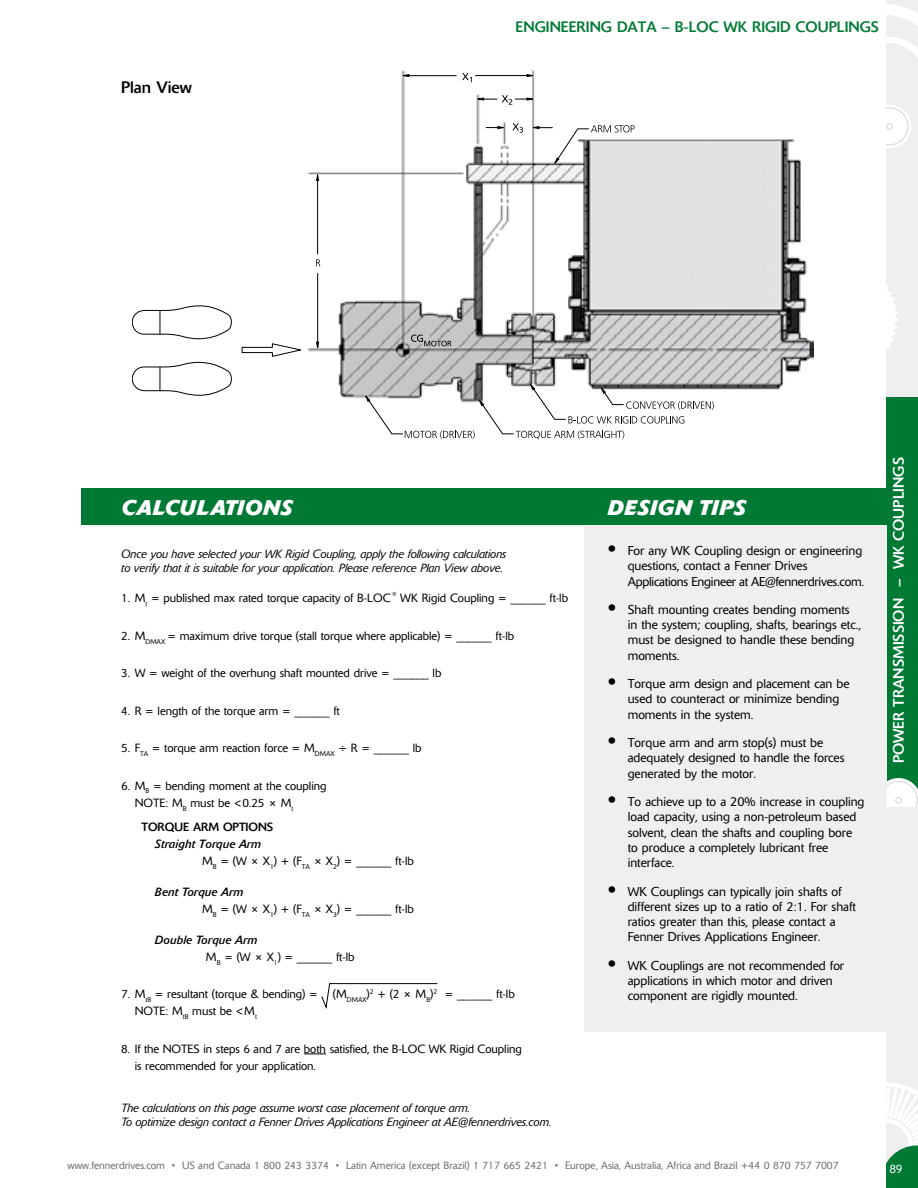
<style>
.page{position:relative;width:918px;height:1188px;background:#fff}
.page>*{position:absolute;margin:0;border:0;box-sizing:border-box;transform-origin:0 0}
.t1{font:italic 700 21px "Delta BQ";letter-spacing:.025em;color:#fff}
.t2{font:italic 700 21px "Delta BQ";letter-spacing:.045em;color:#fff}
.t3{font:16.5px "Delta BQ";color:#000}
.t4{font:15px "Delta BQ";color:#007934}
.t5{font:15px "Delta BQ";color:#fff}
.t6{font:300 12.75px/15.3px "Delta BQ";color:#000}
.t7{font:300 12px "Delta BQ";color:#fff}
.t8{font:300 11.85px/17.1px "Delta BQ";color:#000}
.t9{font:italic 300 11.85px/14.2px "Delta BQ";color:#000}
.t10{font:11.85px "Delta BQ";color:#000}
.t11{font:300 10.5px "Delta BQ";color:#6d6e71}
.t12{font:300 5.85px "Delta BQ";color:#000}
.s1{font-weight:400;font-style:italic}
</style>
<div class="page">
<div style="left:886px;top:0;width:32px;height:1188px;background:#efeff0"></div>
<svg style="left:887px;top:1083px;width:31px;height:105px"></svg>
<div style="left:886px;top:397px;width:32px;height:411px;background:#007934"></div>
<svg style="left:887px;top:286px;width:11px;height:62px"></svg>
<svg style="left:887px;top:4px;width:31px;height:54px"></svg>
<svg style="left:887px;top:105px;width:24px;height:43px"></svg>
<svg style="left:887px;top:778px;width:31px;height:30px"></svg>
<hr style="left:886px;top:0;width:1px;height:1188px;background:#fff">
<div style="left:584px;top:518px;width:302px;height:514px;background:#efeff0"></div>
<img style="left:307px;top:70px;width:506px;height:328px">
<svg style="left:132px;top:305px;width:99px;height:34px"></svg>
<svg style="left:132px;top:362px;width:99px;height:34px"></svg>
<svg style="left:242px;top:343px;width:59px;height:14px"></svg>
<hr style="left:317px;top:180px;width:1px;height:74px;background:#000">
<hr style="left:317px;top:273px;width:1px;height:70px;background:#000">
<svg style="left:316px;top:171px;width:3px;height:10px"></svg>
<svg style="left:316px;top:341px;width:3px;height:10px"></svg>
<hr style="left:475px;top:75px;width:52px;height:1px;background:#000">
<hr style="left:409px;top:75px;width:48px;height:1px;background:#000">
<svg style="left:526px;top:74px;width:10px;height:3px"></svg>
<svg style="left:400px;top:74px;width:10px;height:3px"></svg>
<svg style="left:316px;top:259px;width:4px;height:8px"></svg>
<svg style="left:530px;top:125px;width:105px;height:41px"></svg>
<svg style="left:364px;top:382px;width:350px;height:57px"></svg>
<svg style="left:411px;top:335px;width:41px;height:11px"></svg>
<svg style="left:462px;top:73px;width:10px;height:9px"></svg>
<svg style="left:474px;top:95px;width:62px;height:10px"></svg>
<svg style="left:486px;top:123px;width:37px;height:10px"></svg>
<div style="left:81px;top:489px;width:805px;height:36px;background:#007934"></div>
<svg style="left:304px;top:1054px;width:22px;height:1px"></svg>
<svg style="left:321px;top:983px;width:117px;height:26px"></svg>
<p class="t3" style="left:121px;top:78px;width:72px">Plan View</p>
<p class="t4" style="left:516px;top:17px;width:365px">ENGINEERING DATA – B-LOC WK RIGID COUPLINGS</p>
<h1 class="t1" style="left:121px;top:495px;width:172px">CALCULATIONS</h1>
<h1 class="t2" style="left:607px;top:495px;width:139px">DESIGN TIPS</h1>
<p class="t9" style="left:121px;top:546px;width:387px">Once you have selected your WK Rigid Coupling, apply the following calculations to verify that it is suitable for your application. Please reference Plan View above.</p>
<p class="t8" style="left:121px;top:590px;width:271px">1. M<sub>t</sub> = published max rated torque capacity of B-LOC</p>
<p class="t12" style="left:392px;top:591px;width:6px">®</p>
<p class="t8" style="left:400px;top:590px;width:169px">WK Rigid Coupling = ______ ft-lb</p>
<p class="t8" style="left:121px;top:627px;width:394px">2. M<sub>DMAX</sub> = maximum drive torque (stall torque where applicable) = ______ ft-lb</p>
<p class="t8" style="left:121px;top:665px;width:322px">3. W = weight of the overhung shaft mounted drive = ______ lb</p>
<p class="t8" style="left:121px;top:702px;width:220px">4. R = length of the torque arm = ______ ft</p>
<p class="t8" style="left:121px;top:740px;width:302px">5. F<sub>TA</sub> = torque arm reaction force = M<sub>DMAX</sub> ÷ R = ______ lb</p>
<p class="t8" style="left:135px;top:777px;width:193px;text-indent:-14px">6. M<sub>B</sub> = bending moment at the coupling<br>NOTE: M<sub>B</sub> must be &lt;0.25 × M<sub>t</sub></p>
<p class="t10" style="left:141px;top:819px;width:133px">TORQUE ARM OPTIONS</p>
<p class="t8" style="left:202px;top:835px;width:213px;text-indent:-47px"><span class="s1">Straight Torque Arm<br></span>M<sub>B</sub> = (W × X<sub>1</sub>) + (F<sub>TA</sub> × X<sub>2</sub>) = ______ ft-lb</p>
<p class="t8" style="left:202px;top:883px;width:213px;text-indent:-47px"><span class="s1">Bent Torque Arm<br></span>M<sub>B</sub> = (W × X<sub>1</sub>) + (F<sub>TA</sub> × X<sub>3</sub>) = ______ ft-lb</p>
<p class="t8" style="left:206px;top:931px;width:150px;text-indent:-51px"><span class="s1">Double Torque Arm<br></span>M<sub>B</sub> = (W × X<sub>1</sub>) = ______ ft-lb</p>
<p class="t8" style="left:121px;top:986px;width:198px">7. M<sub>tB</sub> = resultant (torque &amp; bending) =</p>
<p class="t8" style="left:333px;top:986px;width:183px">(M<sub>DMAX</sub>)<sup>2</sup> + (2 × M<sub>B</sub>)<sup>2</sup> = ______ ft-lb</p>
<p class="t8" style="left:135px;top:1003px;width:124px">NOTE: M<sub>tB</sub> must be &lt;M<sub>t</sub></p>
<p class="t8" style="left:135px;top:1040px;width:389px;text-indent:-14px">8. If the NOTES in steps 6 and 7 are both satisfied, the B-LOC WK Rigid Coupling is recommended for your application.</p>
<p class="t9" style="left:121px;top:1101px;width:432px">The calculations on this page assume worst case placement of torque arm.<br>To optimize design contact a Fenner Drives Applications Engineer at AE@fennerdrives.com.</p>
<p class="t6" style="left:628px;top:543px;width:237px;text-indent:-20px">• For any WK Coupling design or engineering questions, contact a Fenner Drives<br>Applications Engineer at AE@fennerdrives.com.</p>
<p class="t6" style="left:628px;top:602px;width:235px;text-indent:-20px">• Shaft mounting creates bending moments in the system; coupling, shafts, bearings etc., must be designed to handle these bending moments.</p>
<p class="t6" style="left:628px;top:676px;width:223px;text-indent:-20px">• Torque arm design and placement can be used to counteract or minimize bending moments in the system.</p>
<p class="t6" style="left:628px;top:735px;width:218px;text-indent:-20px">• Torque arm and arm stop(s) must be adequately designed to handle the forces generated by the motor.</p>
<p class="t6" style="left:628px;top:794px;width:238px;text-indent:-20px">• To achieve up to a 20% increase in coupling load capacity, using a non-petroleum based solvent, clean the shafts and coupling bore to produce a completely lubricant free interface.</p>
<p class="t6" style="left:628px;top:884px;width:230px;text-indent:-20px">• WK Couplings can typically join shafts of different sizes up to a ratio of 2:1. For shaft ratios greater than this, please contact a Fenner Drives Applications Engineer.</p>
<p class="t6" style="left:628px;top:958px;width:218px;text-indent:-20px">• WK Couplings are not recommended for applications in which motor and driven component are rigidly mounted.</p>
<p class="t5" style="left:890px;top:587px;width:132px;rotate:-90deg">– WK COUPLINGS</p>
<p class="t5" style="left:890px;top:763px;width:167px;rotate:-90deg">POWER TRANSMISSION</p>
<p class="t11" style="left:68px;top:1159px;width:773px">www.fennerdrives.com • US and Canada 1 800 243 3374 • Latin America (except Brazil) 1 717 665 2421 • Europe, Asia, Australia, Africa and Brazil +44 0 870 757 7007</p>
<p class="t7" style="left:889px;top:1162px;width:15px">89</p>
</div>
